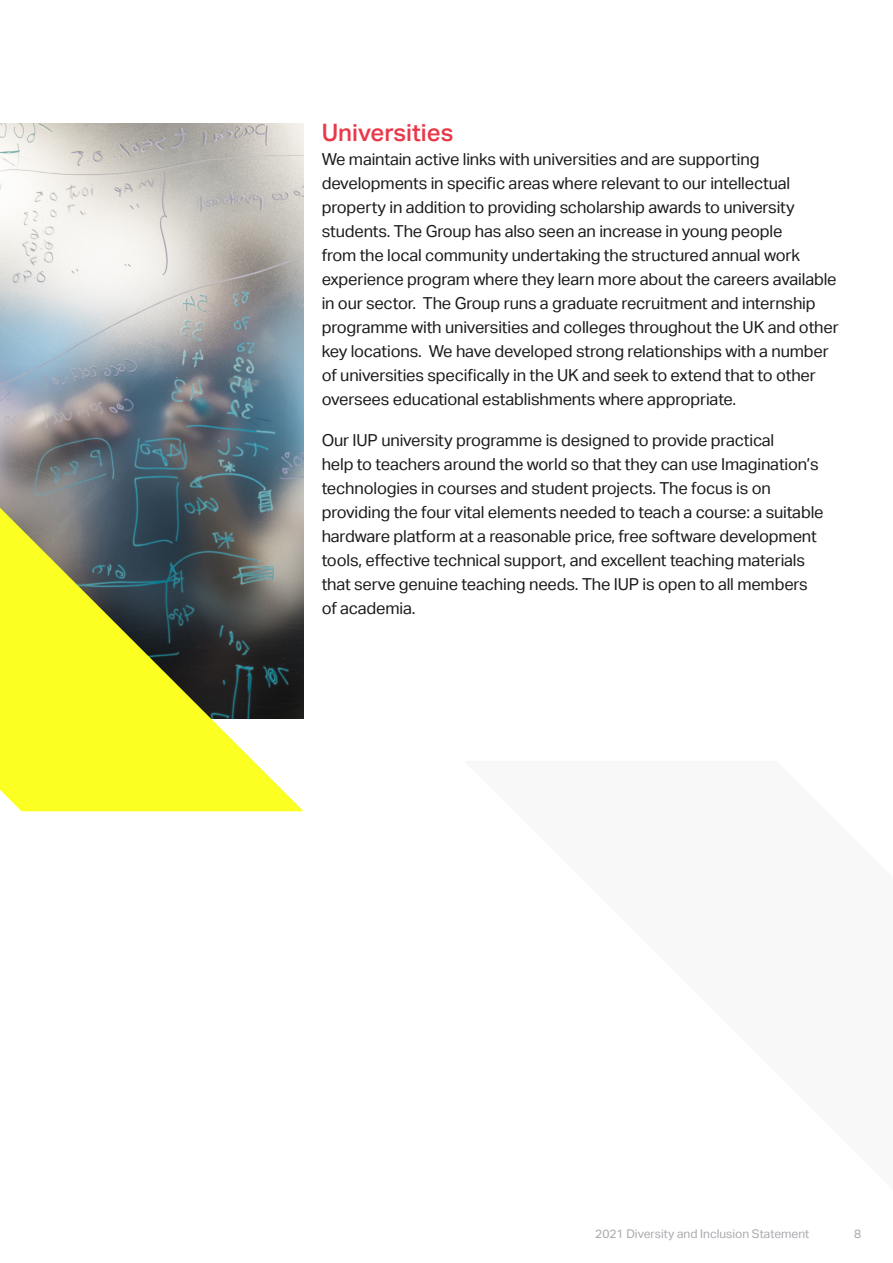
<style>
.page{position:relative;width:893px;height:1263px;background:#fff}
.page>*{position:absolute;margin:0;border:0;box-sizing:border-box;transform-origin:0 0}
.Body_text{font:500 24px "Aktiv Grotesk";color:#e8394a}
.Body_text-2{font:16.5px/24px "Aktiv Grotesk";letter-spacing:-.01em;color:#1a1a1a}
.t1{font:12px "Aktiv Grotesk";color:#a8a9ad}
</style>
<div class="page">
<img style="left:0;top:124px;width:304px;height:384px">
<svg style="left:0;top:508px;width:304px;height:303px;background:#a8ae41"></svg>
<p class="Body_text" style="left:322px;top:119px;width:133px">Universities</p>
<p class="Body_text-2" style="left:322px;top:147px;width:519px">We maintain active links with universities and are supporting developments in specific areas where relevant to our intellectual property in addition to providing scholarship awards to university students. The Group has also seen an increase in young people<br>from the local community undertaking the structured annual work experience program where they learn more about the careers available in our sector. The Group runs a graduate recruitment and internship programme with universities and colleges throughout the UK and other key locations. We have developed strong relationships with a number of universities specifically in the UK and seek to extend that to other oversees educational establishments where appropriate.</p>
<p class="Body_text-2" style="left:322px;top:428px;width:503px">Our IUP university programme is designed to provide practical<br>help to teachers around the world so that they can use Imagination’s technologies in courses and student projects. The focus is on providing the four vital elements needed to teach a course: a suitable hardware platform at a reasonable price, free software development tools, effective technical support, and excellent teaching materials that serve genuine teaching needs. The IUP is open to all members of academia.</p>
<p class="t1" style="left:595px;top:1226px;width:216px">2021 Diversity and Inclusion Statement</p>
<p class="t1" style="left:854px;top:1226px;width:9px">8</p>
</div>
